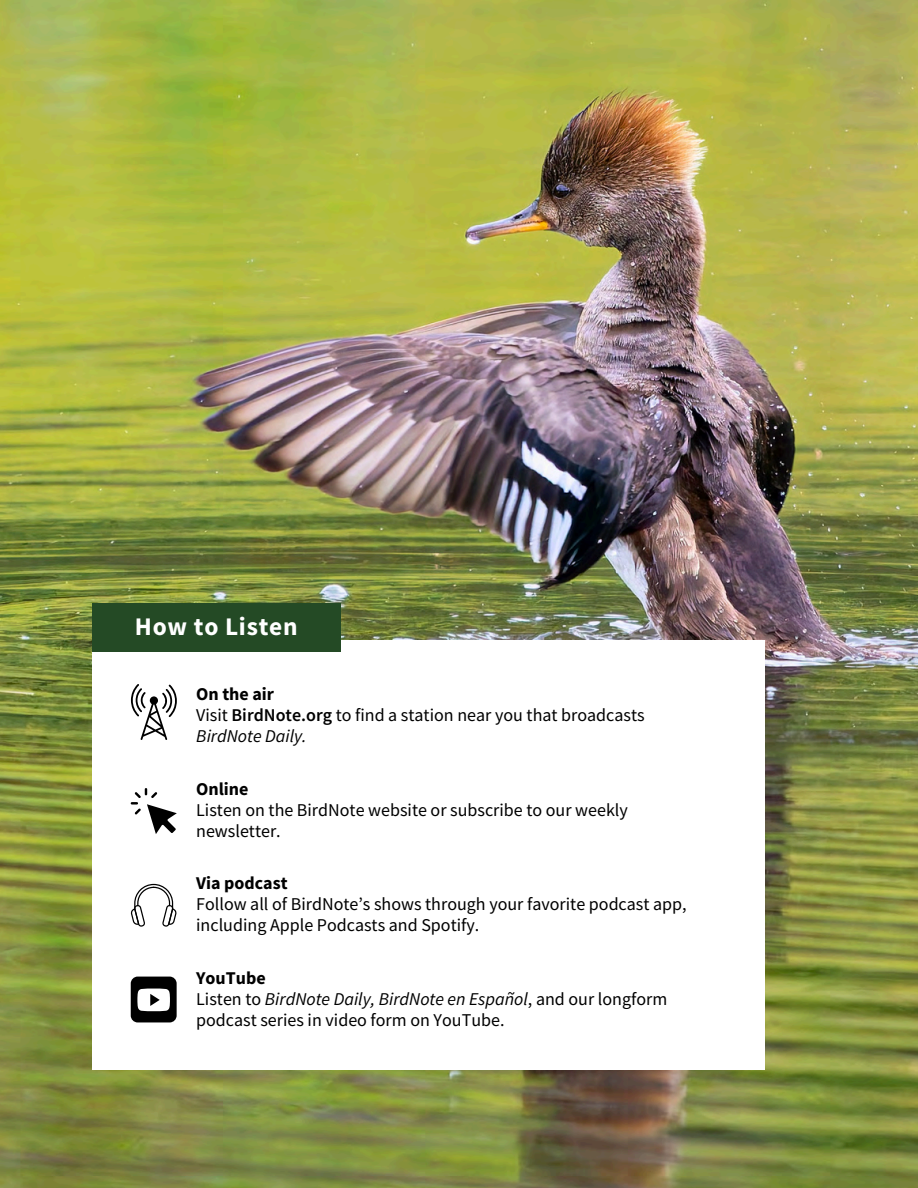
<style>
.page{position:relative;width:918px;height:1188px;background:#fff}
.page>*{position:absolute;margin:0;border:0;box-sizing:border-box;transform-origin:0 0}
.t1{font:700 25.35px "Source Sans Pro";letter-spacing:.03em;color:#fff}
.t2{font:18px/21px "Source Sans Pro";color:#000}
.t3{font:700 18px "Source Sans Pro";color:#000}
.s1{font-weight:600}
.s2{font-style:italic}
</style>
<div class="page">
<img style="left:0;top:0;width:918px;height:1188px">
<div style="left:92px;top:641px;width:673px;height:429px;background:#fff"></div>
<div style="left:92px;top:603px;width:248px;height:49px;background:#244a25"></div>
<svg style="left:131px;top:684px;width:46px;height:56px"></svg>
<svg style="left:131px;top:788px;width:46px;height:46px"></svg>
<svg style="left:131px;top:884px;width:46px;height:43px"></svg>
<div style="left:131px;top:977px;width:46px;height:45px;background:#000;border-radius:7px"></div>
<svg style="left:137px;top:989px;width:33px;height:22px"></svg>
<p class="t1" style="left:135px;top:610px;width:164px">How to Listen</p>
<h1 class="t3" style="left:196px;top:683px;width:79px">On the air</h1>
<p class="t2" style="left:196px;top:704px;width:450px">Visit <span class="s1">BirdNote.org</span> to find a station near you that broadcasts<br><span class="s2">BirdNote Daily.</span></p>
<p class="t3" style="left:196px;top:777px;width:54px">Online</p>
<p class="t2" style="left:196px;top:799px;width:433px">Listen on the BirdNote website or subscribe to our weekly newsletter.</p>
<p class="t3" style="left:196px;top:872px;width:93px">Via podcast</p>
<p class="t2" style="left:196px;top:893px;width:492px">Follow all of BirdNote’s shows through your favorite podcast app, including Apple Podcasts and Spotify.</p>
<p class="t3" style="left:196px;top:966px;width:71px">YouTube</p>
<p class="t2" style="left:196px;top:988px;width:473px">Listen to <span class="s2">BirdNote Daily, BirdNote en Español</span>, and our longform podcast series in video form on YouTube.</p>
</div>
